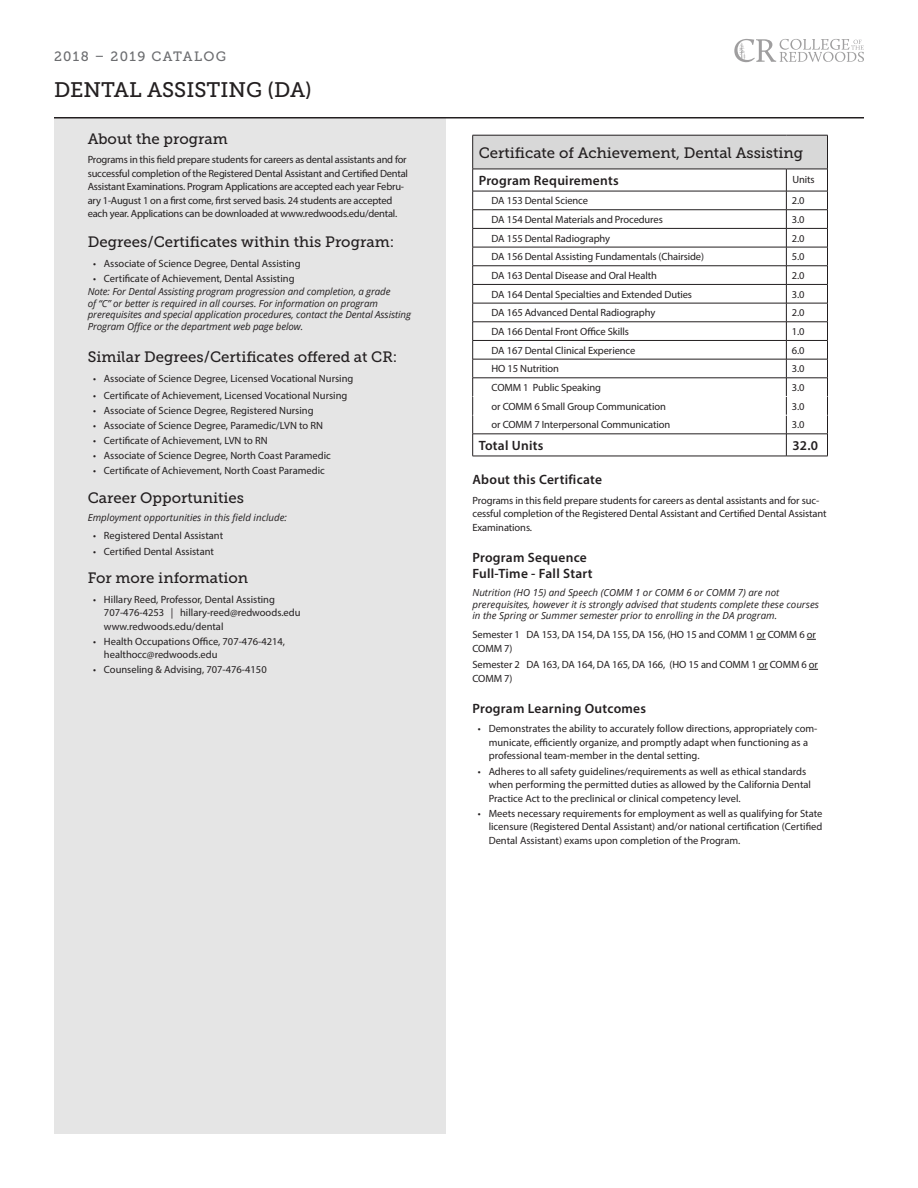
<style>
.page{position:relative;width:918px;height:1188px;background:#fff}
.page>*{position:absolute;margin:0;border:0;box-sizing:border-box;transform-origin:0 0}
.H1_-_Department{font:21px "Museo Slab 500";color:#231f20}
.t1{font:15px "Museo Slab 500";color:#231f20}
.H4_bold{font:600 13.5px/16.2px "Myriad Pro";letter-spacing:.02em;color:#231f20}
.t2{font:13.5px "Museo Slab 500";letter-spacing:.1em;color:#6c6d70}
.Body_Text{font:10.5px/13.5px "Myriad Pro";color:#231f20}
.Body_Text_-_Degrees{font:10.5px "Myriad Pro";letter-spacing:-.01em;color:#231f20}
.Body_Text-2{font:10.5px/13.5px "Myriad Pro";letter-spacing:-.02em;color:#231f20}
.Notes{font:italic 9.75px/11.7px "Open Sans";letter-spacing:-.01em;color:#231f20}
</style>
<div class="page">
<div style="left:473px;top:135px;width:355px;height:34px;background:#d8d8d8"></div>
<hr style="left:827px;top:135px;width:1px;height:34px;background:#231f20">
<hr style="left:472px;top:191px;width:314px;height:1px;background:#231f20">
<hr style="left:786px;top:191px;width:42px;height:1px;background:#231f20">
<hr style="left:472px;top:209px;width:314px;height:1px;background:#231f20">
<hr style="left:786px;top:209px;width:42px;height:1px;background:#231f20">
<hr style="left:472px;top:228px;width:314px;height:1px;background:#231f20">
<hr style="left:786px;top:228px;width:42px;height:1px;background:#231f20">
<hr style="left:472px;top:247px;width:314px;height:1px;background:#231f20">
<hr style="left:786px;top:247px;width:42px;height:1px;background:#231f20">
<hr style="left:472px;top:266px;width:314px;height:1px;background:#231f20">
<hr style="left:786px;top:266px;width:42px;height:1px;background:#231f20">
<hr style="left:472px;top:284px;width:314px;height:1px;background:#231f20">
<hr style="left:786px;top:284px;width:42px;height:1px;background:#231f20">
<hr style="left:472px;top:303px;width:314px;height:1px;background:#231f20">
<hr style="left:786px;top:303px;width:42px;height:1px;background:#231f20">
<hr style="left:472px;top:322px;width:314px;height:1px;background:#231f20">
<hr style="left:786px;top:322px;width:42px;height:1px;background:#231f20">
<hr style="left:472px;top:340px;width:314px;height:1px;background:#231f20">
<hr style="left:786px;top:340px;width:42px;height:1px;background:#231f20">
<hr style="left:472px;top:359px;width:314px;height:1px;background:#231f20">
<hr style="left:786px;top:359px;width:42px;height:1px;background:#231f20">
<hr style="left:472px;top:378px;width:314px;height:1px;background:#231f20">
<hr style="left:786px;top:378px;width:42px;height:1px;background:#231f20">
<hr style="left:472px;top:434px;width:314px;height:1px;background:#231f20">
<svg style="left:472px;top:170px;width:1px;height:286px"></svg>
<hr style="left:786px;top:434px;width:42px;height:1px;background:#231f20">
<svg style="left:786px;top:170px;width:1px;height:286px"></svg>
<svg style="left:827px;top:170px;width:1px;height:286px"></svg>
<hr style="left:472px;top:456px;width:314px;height:1px;background:#231f20">
<hr style="left:786px;top:456px;width:42px;height:1px;background:#231f20">
<hr style="left:472px;top:135px;width:1px;height:34px;background:#231f20">
<hr style="left:472px;top:135px;width:314px;height:1px;background:#231f20">
<hr style="left:786px;top:135px;width:42px;height:1px;background:#231f20">
<hr style="left:472px;top:169px;width:314px;height:1px;background:#231f20">
<hr style="left:786px;top:169px;width:42px;height:1px;background:#231f20">
<hr style="left:786px;top:396px;width:41px;height:1px;background:#fff">
<hr style="left:786px;top:415px;width:41px;height:1px;background:#fff">
<div style="left:54px;top:119px;width:392px;height:1015px;background:#e5e5e5"></div>
<hr style="left:54px;top:117px;width:810px;height:1px;background:#231f20">
<svg style="left:734px;top:39px;width:130px;height:23px"></svg>
<p class="t2" style="left:54px;top:49px;width:174px">2018 – 2019 CATALOG</p>
<h2 class="H1_-_Department" style="left:54px;top:78px;width:259px">DENTAL ASSISTING (DA)</h2>
<h2 class="t1" style="left:88px;top:130px;width:142px">About the program</h2>
<p class="Body_Text-2" style="left:88px;top:153px;width:322px">Programs in this field prepare students for careers as dental assistants and for successful completion of the Registered Dental Assistant and Certified Dental Assistant Examinations. Program Applications are accepted each year Febru&shy;ary 1-August 1 on a first come, first served basis. 24 students are accepted each year. Applications can be downloaded at www.redwoods.edu/dental.</p>
<h2 class="t1" style="left:88px;top:234px;width:308px">Degrees/Certificates within this Program:</h2>
<p class="Body_Text" style="left:93px;top:256px;width:209px">• Associate of Science Degree, Dental Assisting</p>
<p class="Body_Text" style="left:93px;top:271px;width:203px">• Certificate of Achievement, Dental Assisting</p>
<p class="Notes" style="left:88px;top:285px;width:325px">Note: For Dental Assisting program progression and completion, a grade<br>of “C” or better is required in all courses. For information on program prerequisites and special application procedures, contact the Dental Assisting Program Office or the department web page below.</p>
<h2 class="t1" style="left:88px;top:349px;width:311px">Similar Degrees/Certificates offered at CR:</h2>
<p class="Body_Text" style="left:93px;top:372px;width:262px">• Associate of Science Degree, Licensed Vocational Nursing</p>
<p class="Body_Text" style="left:93px;top:388px;width:256px">• Certificate of Achievement, Licensed Vocational Nursing</p>
<p class="Body_Text" style="left:93px;top:403px;width:222px">• Associate of Science Degree, Registered Nursing</p>
<p class="Body_Text" style="left:93px;top:418px;width:232px">• Associate of Science Degree, Paramedic/LVN to RN</p>
<p class="Body_Text" style="left:93px;top:434px;width:176px">• Certificate of Achievement, LVN to RN</p>
<p class="Body_Text" style="left:93px;top:449px;width:239px">• Associate of Science Degree, North Coast Paramedic</p>
<p class="Body_Text" style="left:93px;top:464px;width:233px">• Certificate of Achievement, North Coast Paramedic</p>
<h2 class="t1" style="left:88px;top:489px;width:158px">Career Opportunities</h2>
<p class="Notes" style="left:88px;top:511px;width:201px">Employment opportunities in this field include:</p>
<p class="Body_Text" style="left:93px;top:529px;width:131px">• Registered Dental Assistant</p>
<p class="Body_Text" style="left:93px;top:544px;width:122px">• Certified Dental Assistant</p>
<h2 class="t1" style="left:88px;top:570px;width:162px">For more information</h2>
<p class="Body_Text" style="left:104px;top:592px;width:198px;text-indent:-11px">• Hillary Reed, Professor, Dental Assisting<br>707-476-4253 | hillary-reed@redwoods.edu www.redwoods.edu/dental</p>
<p class="Body_Text" style="left:104px;top:634px;width:183px;text-indent:-11px">• Health Occupations Office, 707-476-4214, healthocc@redwoods.edu</p>
<p class="Body_Text" style="left:93px;top:663px;width:175px">• Counseling &amp; Advising, 707-476-4150</p>
<h2 class="t1" style="left:479px;top:144px;width:326px">Certificate of Achievement, Dental Assisting</h2>
<h3 class="H4_bold" style="left:479px;top:172px;width:142px">Program Requirements</h3>
<p class="Body_Text" style="left:792px;top:172px;width:24px">Units</p>
<p class="Body_Text_-_Degrees" style="left:492px;top:194px;width:98px">DA 153 Dental Science</p>
<p class="Body_Text" style="left:792px;top:194px;width:14px">2.0</p>
<p class="Body_Text_-_Degrees" style="left:492px;top:213px;width:173px">DA 154 Dental Materials and Procedures</p>
<p class="Body_Text" style="left:792px;top:213px;width:14px">3.0</p>
<p class="Body_Text_-_Degrees" style="left:492px;top:232px;width:120px">DA 155 Dental Radiography</p>
<p class="Body_Text" style="left:792px;top:231px;width:14px">2.0</p>
<p class="Body_Text_-_Degrees" style="left:492px;top:250px;width:214px">DA 156 Dental Assisting Fundamentals (Chairside)</p>
<p class="Body_Text" style="left:792px;top:250px;width:14px">5.0</p>
<p class="Body_Text_-_Degrees" style="left:492px;top:269px;width:167px">DA 163 Dental Disease and Oral Health</p>
<p class="Body_Text" style="left:792px;top:269px;width:14px">2.0</p>
<p class="Body_Text_-_Degrees" style="left:492px;top:288px;width:202px">DA 164 Dental Specialties and Extended Duties</p>
<p class="Body_Text" style="left:792px;top:287px;width:14px">3.0</p>
<p class="Body_Text_-_Degrees" style="left:492px;top:306px;width:165px">DA 165 Advanced Dental Radiography</p>
<p class="Body_Text" style="left:792px;top:306px;width:14px">2.0</p>
<p class="Body_Text_-_Degrees" style="left:492px;top:325px;width:139px">DA 166 Dental Front Office Skills</p>
<p class="Body_Text" style="left:792px;top:325px;width:14px">1.0</p>
<p class="Body_Text_-_Degrees" style="left:492px;top:344px;width:145px">DA 167 Dental Clinical Experience</p>
<p class="Body_Text" style="left:792px;top:343px;width:14px">6.0</p>
<p class="Body_Text_-_Degrees" style="left:492px;top:362px;width:69px">HO 15 Nutrition</p>
<p class="Body_Text" style="left:792px;top:362px;width:14px">3.0</p>
<p class="Body_Text_-_Degrees" style="left:492px;top:381px;width:111px">COMM 1 Public Speaking</p>
<p class="Body_Text" style="left:792px;top:381px;width:14px">3.0</p>
<p class="Body_Text_-_Degrees" style="left:492px;top:400px;width:176px">or COMM 6 Small Group Communication</p>
<p class="Body_Text" style="left:792px;top:399px;width:14px">3.0</p>
<p class="Body_Text_-_Degrees" style="left:492px;top:418px;width:180px">or COMM 7 Interpersonal Communication</p>
<p class="Body_Text" style="left:792px;top:418px;width:14px">3.0</p>
<h3 class="H4_bold" style="left:479px;top:437px;width:66px">Total Units</h3>
<h3 class="H4_bold" style="left:792px;top:437px;width:27px">32.0</h3>
<h3 class="H4_bold" style="left:472px;top:471px;width:131px">About this Certificate</h3>
<p class="Body_Text" style="left:472px;top:493px;width:356px">Programs in this field prepare students for careers as dental assistants and for suc&shy;cessful completion of the Registered Dental Assistant and Certified Dental Assistant<br>Examinations.</p>
<h3 class="H4_bold" style="left:472px;top:549px;width:122px">Program Sequence<br>Full-Time - Fall Start</h3>
<p class="Notes" style="left:472px;top:586px;width:348px">Nutrition (HO 15) and Speech (COMM 1 or COMM 6 or COMM 7) are not prerequisites, however it is strongly advised that students complete these courses in the Spring or Summer semester prior to enrolling in the DA program.</p>
<p class="Body_Text" style="left:472px;top:628px;width:345px">Semester 1 DA 153, DA 154, DA 155, DA 156, (HO 15 and COMM 1 or COMM 6 or<br>COMM 7)</p>
<p class="Body_Text" style="left:472px;top:658px;width:347px">Semester 2 DA 163, DA 164, DA 165, DA 166, (HO 15 and COMM 1 or COMM 6 or<br>COMM 7)</p>
<h3 class="H4_bold" style="left:472px;top:700px;width:175px">Program Learning Outcomes</h3>
<p class="Body_Text" style="left:489px;top:722px;width:330px;text-indent:-11px">• Demonstrates the ability to accurately follow directions, appropriately com&shy;municate, efficiently organize, and promptly adapt when functioning as a professional team-member in the dental setting.</p>
<p class="Body_Text" style="left:489px;top:764px;width:324px;text-indent:-11px">• Adheres to all safety guidelines/requirements as well as ethical standards when performing the permitted duties as allowed by the California Dental<br>Practice Act to the preclinical or clinical competency level.</p>
<p class="Body_Text" style="left:489px;top:806px;width:335px;text-align:justify;text-indent:-11px">• Meets necessary requirements for employment as well as qualifying for State licensure (Registered Dental Assistant) and/or national certification (Certified Dental Assistant) exams upon completion of the Program.</p>
</div>
